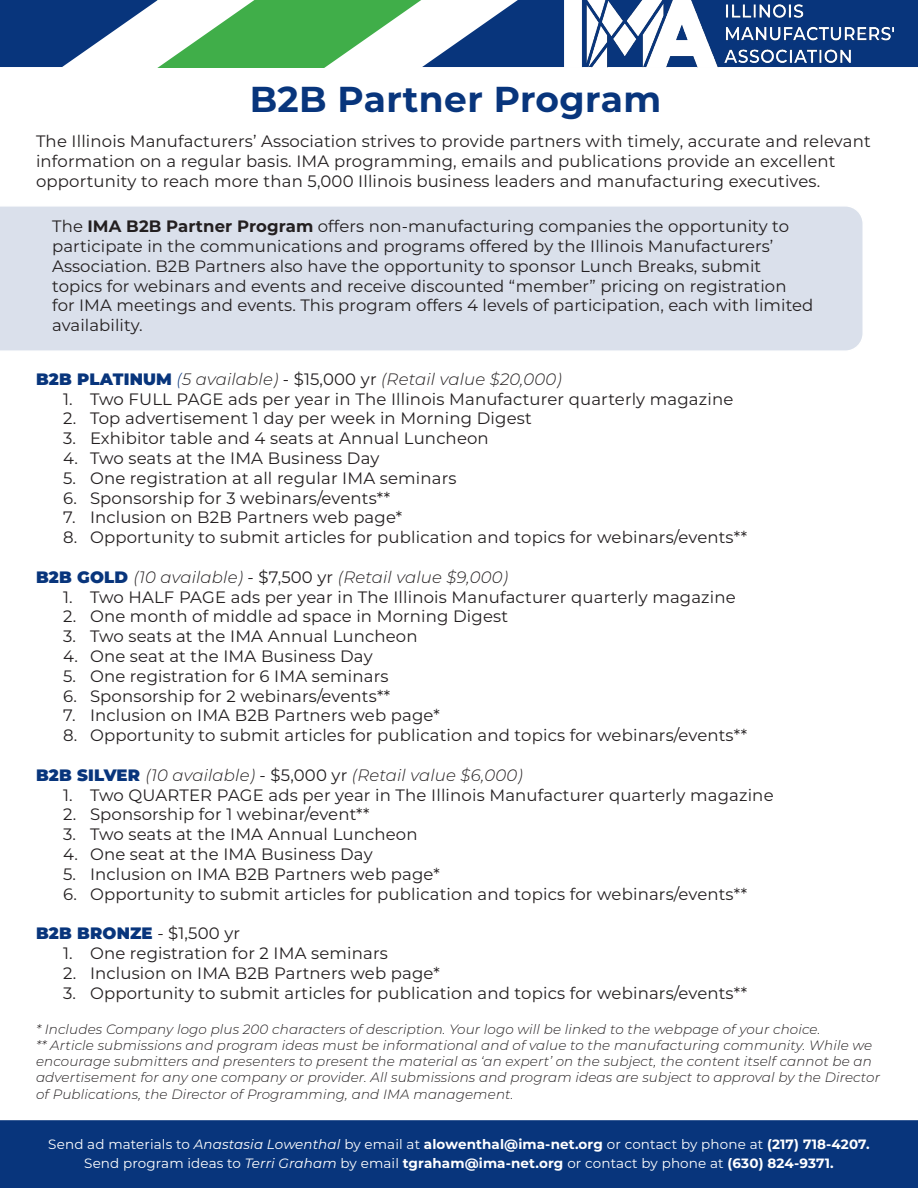
<style>
.page{position:relative;width:918px;height:1188px;background:#fff}
.page>*{position:absolute;margin:0;border:0;box-sizing:border-box;transform-origin:0 0}
.t1{font:700 36px "Montserrat";letter-spacing:.01em;color:#08357c}
.t2{font:16.5px/19.8px "Montserrat";letter-spacing:.01em;color:#231f20}
.t3{font:italic 300 16.5px "Montserrat";letter-spacing:.01em;color:#231f20}
.t4{font:900 16.5px "Montserrat";letter-spacing:.01em;color:#08357c}
.t5{font:italic 300 13.5px/16.2px "Montserrat";letter-spacing:.01em;color:#231f20}
.t6{font:13.5px/19.5px "Montserrat";letter-spacing:.01em;color:#fff;text-align:center}
.s1{font-weight:700}
.s2{font-weight:900;font-style:normal;color:#08357c}
.s3{color:#08357c}
.s4{font-weight:400;font-style:normal}
.s5{font-weight:400;color:#231f20}
.s6{font-style:italic}
</style>
<div class="page">
<div style="left:0;top:1120px;width:918px;height:68px;background:#08357c"></div>
<div style="left:0;top:206px;width:863px;height:145px;background:#dae0eb"></div>
<div style="left:0;top:0;width:918px;height:67px;background:#08357c"></div>
<div style="left:157px;top:0;width:264px;height:68px;background:#40ae49"></div>
<svg style="left:324px;top:0;width:194px;height:68px"></svg>
<svg style="left:59px;top:0;width:195px;height:68px"></svg>
<img style="left:565px;top:0;width:328px;height:68px">
<p class="t1" style="left:250px;top:73px;width:413px">B2B Partner Program</p>
<p class="t2" style="left:36px;top:131px;width:836px">The Illinois Manufacturers’ Association strives to provide partners with timely, accurate and relevant information on a regular basis. IMA programming, emails and publications provide an excellent opportunity to reach more than 5,000 Illinois business leaders and manufacturing executives.</p>
<p class="t2" style="left:52px;top:216px;width:763px">The <span class="s1">IMA B2B Partner Program</span> offers non-manufacturing companies the opportunity to participate in the communications and programs offered by the Illinois Manufacturers’ Association. B2B Partners also have the opportunity to sponsor Lunch Breaks, submit topics for webinars and events and receive discounted “member” pricing on registration<br>for IMA meetings and events. This program offers 4 levels of participation, each with limited availability.</p>
<p class="t3" style="left:36px;top:368px;width:527px"><span class="s2">B2B PLATINUM</span> <span class="s3">(</span>5 available) <span class="s4">- $15,000 yr</span> (Retail value $20,000)</p>
<p class="t2" style="left:63px;top:388px;width:672px">1. Two FULL PAGE ads per year in The Illinois Manufacturer quarterly magazine</p>
<p class="t2" style="left:63px;top:408px;width:470px">2. Top advertisement 1 day per week in Morning Digest</p>
<p class="t2" style="left:63px;top:428px;width:427px">3. Exhibitor table and 4 seats at Annual Luncheon</p>
<p class="t2" style="left:63px;top:448px;width:318px">4. Two seats at the IMA Business Day</p>
<p class="t2" style="left:63px;top:468px;width:395px">5. One registration at all regular IMA seminars</p>
<p class="t2" style="left:63px;top:487px;width:329px">6. Sponsorship for 3 webinars/events**</p>
<p class="t2" style="left:63px;top:507px;width:341px">7. Inclusion on B2B Partners web page*</p>
<p class="t2" style="left:63px;top:527px;width:686px">8. Opportunity to submit articles for publication and topics for webinars/events**</p>
<p class="t3" style="left:36px;top:566px;width:474px"><span class="s2">B2B GOLD</span> (10 available) <span class="s4">- $7,500 yr</span> (Retail value $9,000)</p>
<p class="t2" style="left:63px;top:586px;width:674px">1. Two HALF PAGE ads per year in The Illinois Manufacturer quarterly magazine</p>
<p class="t2" style="left:63px;top:606px;width:447px">2. One month of middle ad space in Morning Digest</p>
<p class="t2" style="left:63px;top:626px;width:356px">3. Two seats at the IMA Annual Luncheon</p>
<p class="t2" style="left:63px;top:646px;width:311px">4. One seat at the IMA Business Day</p>
<p class="t2" style="left:63px;top:666px;width:327px">5. One registration for 6 IMA seminars</p>
<p class="t2" style="left:63px;top:685px;width:329px">6. Sponsorship for 2 webinars/events**</p>
<p class="t2" style="left:63px;top:705px;width:378px">7. Inclusion on IMA B2B Partners web page*</p>
<p class="t2" style="left:63px;top:725px;width:686px">8. Opportunity to submit articles for publication and topics for webinars/events**</p>
<p class="t3" style="left:36px;top:764px;width:488px"><span class="s2">B2B SILVER</span> (10 available) <span class="s4">- $5,000 yr</span> (Retail value $6,000)</p>
<p class="t2" style="left:63px;top:784px;width:712px">1. Two QUARTER PAGE ads per year in The Illinois Manufacturer quarterly magazine</p>
<p class="t2" style="left:63px;top:804px;width:308px">2. Sponsorship for 1 webinar/event**</p>
<p class="t2" style="left:63px;top:824px;width:356px">3. Two seats at the IMA Annual Luncheon</p>
<p class="t2" style="left:63px;top:844px;width:311px">4. One seat at the IMA Business Day</p>
<p class="t2" style="left:63px;top:864px;width:378px">5. Inclusion on IMA B2B Partners web page*</p>
<p class="t2" style="left:63px;top:883px;width:686px">6. Opportunity to submit articles for publication and topics for webinars/events**</p>
<p class="t4" style="left:36px;top:921px;width:206px">B2B BRONZE <span class="s5">- $1,500 yr</span></p>
<p class="t2" style="left:63px;top:943px;width:326px">1. One registration for 2 IMA seminars</p>
<p class="t2" style="left:63px;top:963px;width:378px">2. Inclusion on IMA B2B Partners web page*</p>
<p class="t2" style="left:63px;top:982px;width:686px">3. Opportunity to submit articles for publication and topics for webinars/events**</p>
<p class="t5" style="left:36px;top:1020px;width:786px">* Includes Company logo plus 200 characters of description. Your logo will be linked to the webpage of your choice.</p>
<p class="t5" style="left:36px;top:1037px;width:846px">** Article submissions and program ideas must be informational and of value to the manufacturing community. While we encourage submitters and presenters to present the material as ‘an expert’ on the subject, the content itself cannot be an advertisement for any one company or provider. All submissions and program ideas are subject to approval by the Director of Publications, the Director of Programming, and IMA management.</p>
<p class="t6" style="left:48px;top:1134px;width:823px">Send ad materials to <span class="s6">Anastasia Lowenthal</span> by email at <span class="s1">alowenthal@ima-net.org</span> or contact by phone at <span class="s1">(217) 718-4207.<br></span>Send program ideas to <span class="s6">Terri Graham</span> by email <span class="s1">tgraham@ima-net.org</span> or contact by phone at <span class="s1">(630) 824-9371.</span></p>
</div>
